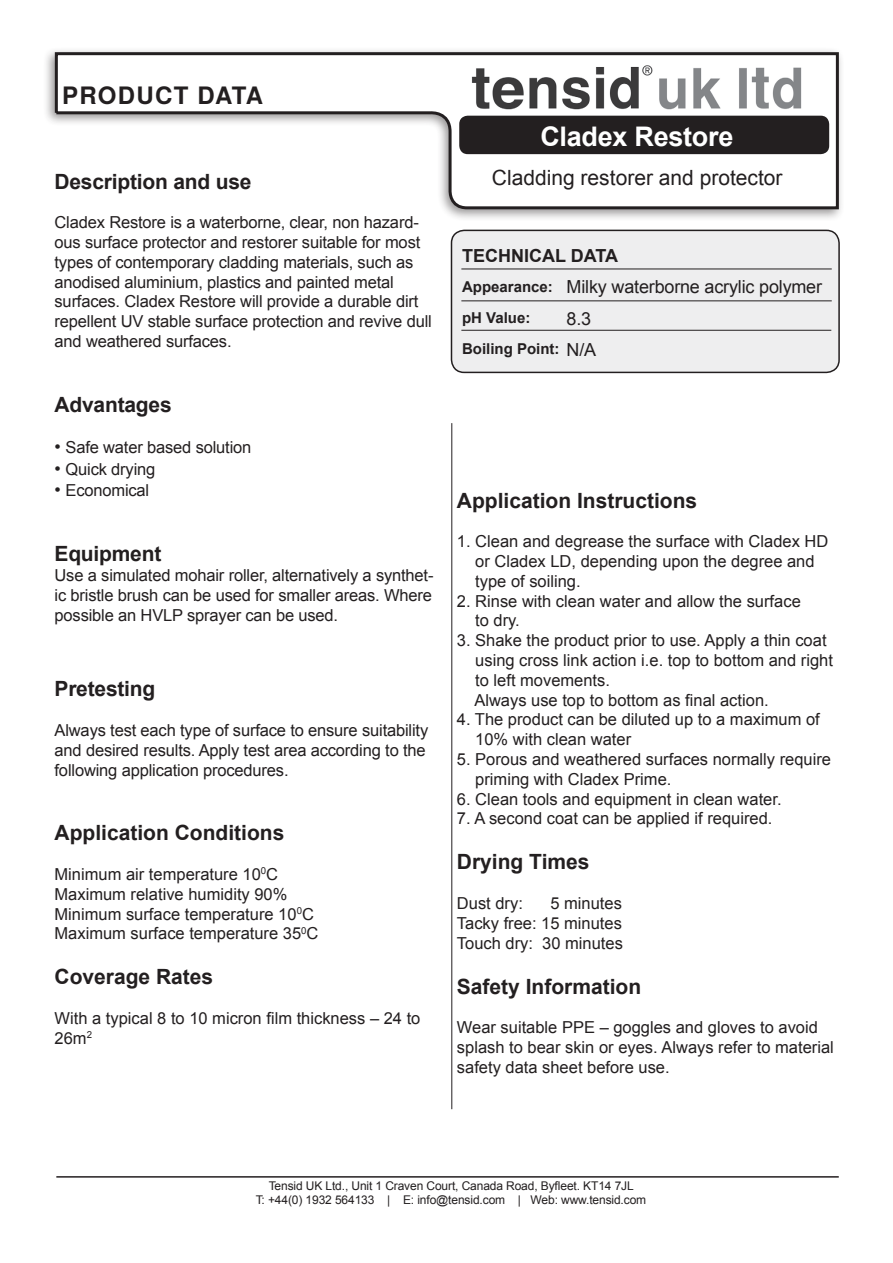
<style>
.page{position:relative;width:893px;height:1263px;background:#fff}
.page>*{position:absolute;margin:0;border:0;box-sizing:border-box;transform-origin:0 0}
.t1{font:700 27px "Arial";letter-spacing:-.01em;color:#fff}
.t2{font:700 24px "Te X Gyre Heros";letter-spacing:.055em;color:#231f20}
.t3{font:700 21px "Arial";color:#231f20}
.t4{font:21px "Arial";color:#231f20}
.t5{font:18px/32.4px "Arial";letter-spacing:-.01em;color:#231f20}
.t6{font:700 18px "Arial";color:#231f20}
.t7{font:16.5px/19.8px "Arial";color:#231f20}
.t8{font:700 15px/30.8px "Arial";color:#231f20}
.t9{font:12px/14.4px "Arial";letter-spacing:-.01em;color:#231f20;text-align:center}
.s1{font-size:18px}
</style>
<div class="page">
<div style="left:451px;top:230px;width:388px;height:142px;background:#eeeeef;border-radius:13px"></div>
<div style="left:451px;top:230px;width:389px;height:143px;border:2px solid #231f20;border-radius:13px"></div>
<hr style="left:461px;top:269px;width:371px;height:1px;background:#231f20">
<hr style="left:461px;top:300px;width:371px;height:1px;background:#231f20">
<hr style="left:461px;top:330px;width:370px;height:1px;background:#231f20">
<div style="left:43px;top:46px;width:802px;height:175px;background:#231f20;opacity:.47"></div>
<svg style="left:53px;top:51px;width:787px;height:160px"></svg>
<img style="left:461px;top:58px;width:355px;height:60px">
<div style="left:459px;top:116px;width:370px;height:38px;background:#231f20;border-radius:9px"></div>
<hr style="left:56px;top:1176px;width:783px;height:1px;background:#231f20">
<hr style="left:451px;top:423px;width:1px;height:686px;background:#231f20">
<h2 class="t2" style="left:62px;top:77px;width:202px">PRODUCT DATA</h2>
<p class="t3" style="left:55px;top:167px;width:198px">Description and use</p>
<p class="t7" style="left:55px;top:213px;width:379px">Cladex Restore is a waterborne, clear, non hazard&shy;ous surface protector and restorer suitable for most types of contemporary cladding materials, such as anodised aluminium, plastics and painted metal surfaces. Cladex Restore will provide a durable dirt repellent UV stable surface protection and revive dull and weathered surfaces.</p>
<p class="t3" style="left:55px;top:390px;width:119px">Advantages</p>
<p class="t7" style="left:55px;top:438px;width:198px"><span class="s1">•</span> Safe water based solution</p>
<p class="t7" style="left:55px;top:459px;width:102px"><span class="s1">•</span> Quick drying</p>
<p class="t7" style="left:55px;top:481px;width:96px"><span class="s1">•</span> Economical</p>
<p class="t3" style="left:55px;top:540px;width:108px">Equipment</p>
<p class="t7" style="left:55px;top:565px;width:380px;text-align:justify">Use a simulated mohair roller, alternatively a synthet&shy;ic bristle brush can be used for smaller areas. Where possible an HVLP sprayer can be used.</p>
<p class="t3" style="left:55px;top:675px;width:102px">Pretesting</p>
<p class="t7" style="left:55px;top:720px;width:375px">Always test each type of surface to ensure suitability and desired results. Apply test area according to the following application procedures.</p>
<p class="t3" style="left:55px;top:819px;width:231px">Application Conditions</p>
<p class="t7" style="left:55px;top:864px;width:265px">Minimum air temperature 10<sup>0</sup>C<br>Maximum relative humidity 90%<br>Minimum surface temperature 10<sup>0</sup>C<br>Maximum surface temperature 35<sup>0</sup>C</p>
<p class="t3" style="left:55px;top:963px;width:160px">Coverage Rates</p>
<p class="t7" style="left:55px;top:1008px;width:367px">With a typical 8 to 10 micron film thickness – 24 to<br>26m<sup>2</sup></p>
<h1 class="t1" style="left:540px;top:119px;width:195px">Cladex Restore</h1>
<p class="t4" style="left:492px;top:164px;width:292px">Cladding restorer and protector</p>
<p class="t6" style="left:462px;top:243px;width:157px">TECHNICAL DATA</p>
<p class="t8" style="left:462px;top:272px;width:99px">Appearance: pH Value:<br>Boiling Point:</p>
<p class="t5" style="left:567px;top:270px;width:257px">Milky waterborne acrylic polymer<br>8.3</p>
<p class="t5" style="left:567px;top:333px;width:31px">N/A</p>
<p class="t3" style="left:457px;top:486px;width:242px">Application Instructions</p>
<p class="t7" style="left:475px;top:532px;width:355px;text-indent:-18px">1. Clean and degrease the surface with Cladex HD or Cladex LD, depending upon the degree and type of soiling.</p>
<p class="t7" style="left:475px;top:591px;width:327px;text-indent:-18px">2. Rinse with clean water and allow the surface to dry.</p>
<p class="t7" style="left:474px;top:631px;width:360px;text-indent:-17px">3. Shake the product prior to use. Apply a thin coat using cross link action i.e. top to bottom and right to left movements.<br>Always use top to bottom as final action.</p>
<p class="t7" style="left:475px;top:710px;width:346px;text-indent:-18px">4. The product can be diluted up to a maximum of<br>10% with clean water</p>
<p class="t7" style="left:475px;top:749px;width:357px;text-indent:-18px">5. Porous and weathered surfaces normally require priming with Cladex Prime.</p>
<p class="t7" style="left:457px;top:789px;width:326px">6. Clean tools and equipment in clean water.</p>
<p class="t7" style="left:457px;top:809px;width:317px">7. A second coat can be applied if required.</p>
<p class="t3" style="left:457px;top:848px;width:134px">Drying Times</p>
<p class="t7" style="left:457px;top:893px;width:68px">Dust dry:</p>
<p class="t7" style="left:457px;top:893px;width:167px;text-align:justify;text-indent:94px">5 minutes Tacky free: 15 minutes Touch dry: 30 minutes</p>
<p class="t3" style="left:457px;top:972px;width:186px">Safety Information</p>
<p class="t7" style="left:457px;top:1018px;width:378px">Wear suitable PPE – goggles and gloves to avoid splash to bear skin or eyes. Always refer to material safety data sheet before use.</p>
<p class="t9" style="left:256px;top:1178px;width:392px">Tensid UK Ltd., Unit 1 Craven Court, Canada Road, Byfleet. KT14 7JL<br>T: +44(0) 1932 564133 | E: info@tensid.com | Web: www.tensid.com</p>
</div>
